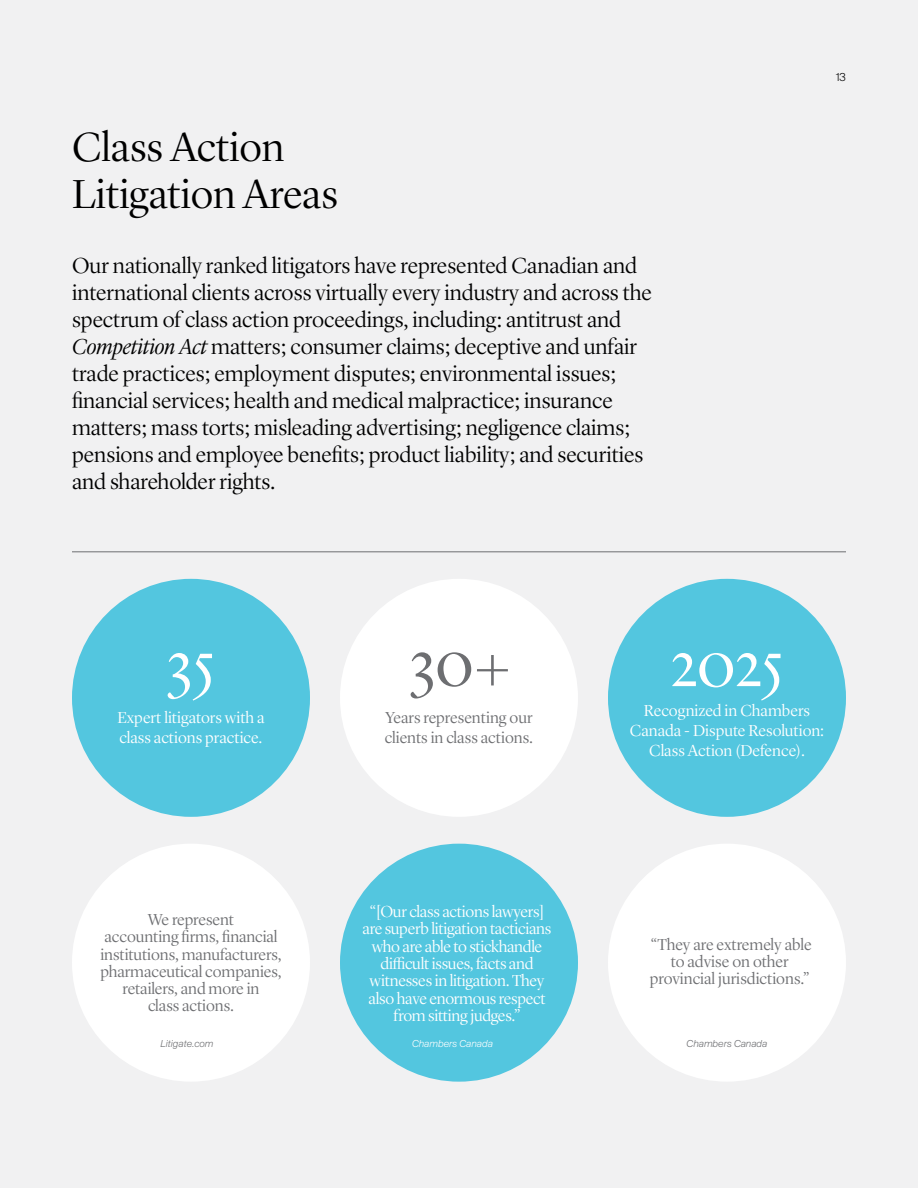
<style>
.page{position:relative;width:918px;height:1188px;background:#f1f1f2}
.page>*{position:absolute;margin:0;border:0;box-sizing:border-box;transform-origin:0 0}
.t1{font:300 65.25px "Lyon Display";color:#fff}
.t2{font:300 65.25px "Lyon Display";color:#6d6e71}
.t3{font:300 42px/47.2px "Lyon Display";color:#000}
.t4{font:300 22.5px/27px "Lyon Display";color:#000}
.t5{font:300 16.5px/17.2px "Lyon Display";letter-spacing:-.01em;color:#fff;text-align:center}
.t6{font:300 16.5px/17.2px "Lyon Display";letter-spacing:-.005em;color:#6d6e71;text-align:center}
.t7{font:300 12px "Suisse BP Intl";color:#000}
.t8{font:italic 300 10.5px "Suisse BP Intl";color:#6d6e71}
.t9{font:italic 300 10.5px "Suisse BP Intl";color:#fff}
.s1{font-style:italic}
</style>
<div class="page">
<div style="left:340px;top:579px;width:238px;height:238px;background:#fff;border-radius:50%"></div>
<div style="left:72px;top:579px;width:238px;height:238px;background:#53c6df;border-radius:50%"></div>
<div style="left:608px;top:579px;width:238px;height:238px;background:#53c6df;border-radius:50%"></div>
<div style="left:608px;top:844px;width:238px;height:238px;background:#fff;border-radius:50%"></div>
<div style="left:72px;top:844px;width:238px;height:238px;background:#fff;border-radius:50%"></div>
<div style="left:340px;top:844px;width:238px;height:238px;background:#53c6df;border-radius:50%"></div>
<hr style="left:72px;top:552px;width:774px;height:1px;background:#6d6e71">
<h2 class="t3" style="left:72px;top:121px;width:268px">Class Action<br>Litigation Areas</h2>
<p class="t4" style="left:72px;top:251px;width:581px">Our nationally ranked litigators have represented Canadian and international clients across virtually every industry and across the spectrum of class action proceedings, including: antitrust and <span class="s1">Competition Act</span> matters; consumer claims; deceptive and unfair trade practices; employment disputes; environmental issues; financial services; health and medical malpractice; insurance matters; mass torts; misleading advertising; negligence claims; pensions and employee benefits; product liability; and securities and shareholder rights.</p>
<p class="t7" style="left:836px;top:70px;width:11px">13</p>
<h1 class="t1" style="left:167px;top:617px;width:50px">35</h1>
<h1 class="t2" style="left:410px;top:617px;width:103px">30+</h1>
<h1 class="t1" style="left:670px;top:617px;width:115px">2025</h1>
<p class="t5" style="left:117px;top:707px;width:149px;line-height:20.2px;text-align:left">Expert litigators with a class actions practice.</p>
<p class="t5" style="left:630px;top:699px;width:196px;line-height:20.2px">Recognized in Chambers<br>Canada - Dispute Resolution:<br>Class Action (Defence).</p>
<p class="t6" style="left:385px;top:707px;width:150px;line-height:20.2px;text-align:left">Years representing our clients in class actions.</p>
<p class="t6" style="left:100px;top:910px;width:183px">We represent<br>accounting firms, financial institutions, manufacturers, pharmaceutical companies, retailers, and more in<br>class actions.</p>
<p class="t5" style="left:363px;top:902px;width:190px">“[Our class actions lawyers] are superb litigation tacticians who are able to stickhandle difficult issues, facts and witnesses in litigation. They also have enormous respect from sitting judges.”</p>
<p class="t6" style="left:650px;top:935px;width:163px">“They are extremely able to advise on other provincial jurisdictions.”</p>
<p class="t8" style="left:161px;top:1038px;width:54px">Litigate.com</p>
<p class="t9" style="left:412px;top:1038px;width:82px">Chambers Canada</p>
<p class="t8" style="left:687px;top:1038px;width:82px">Chambers Canada</p>
</div>
